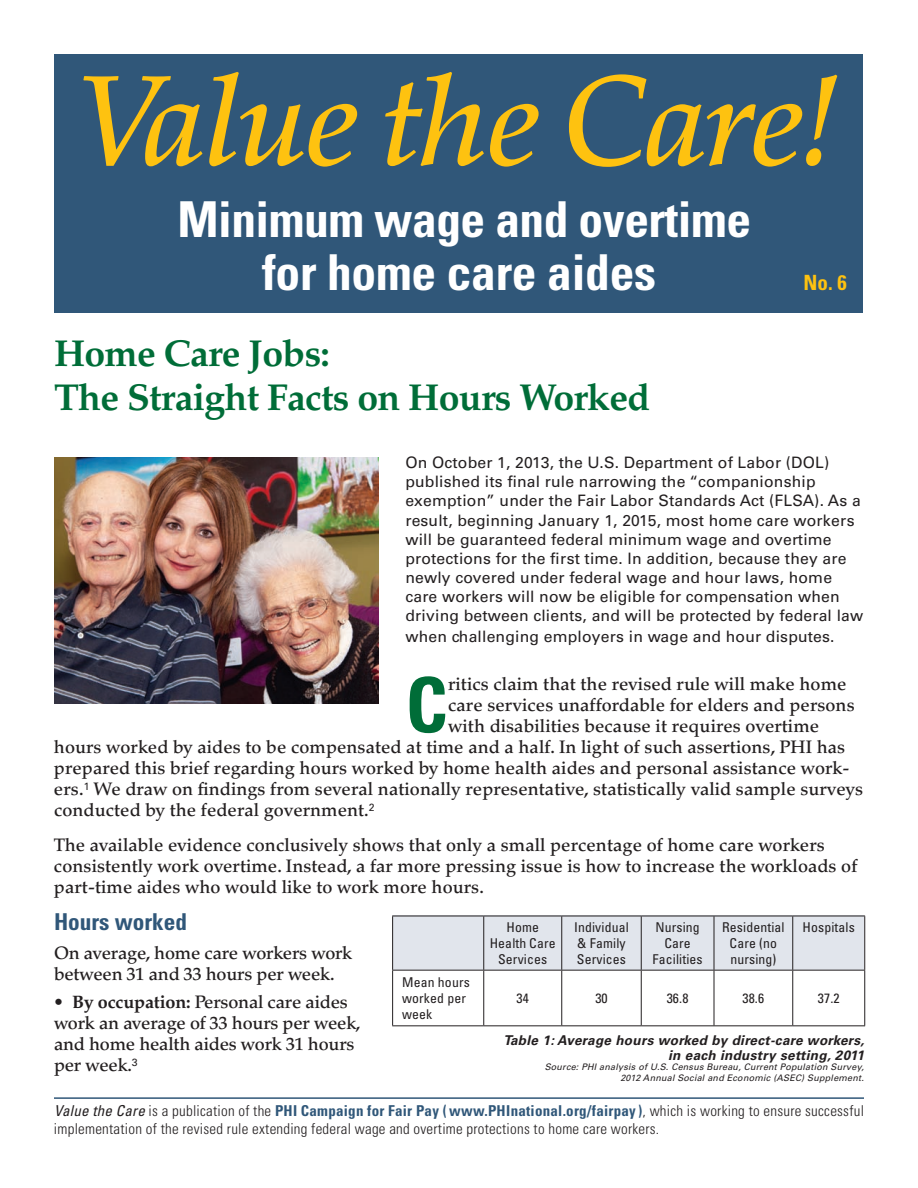
<style>
.page{position:relative;width:918px;height:1188px;background:#fff}
.page>*{position:absolute;margin:0;border:0;box-sizing:border-box;transform-origin:0 0}
.t1{font:italic 500 127.5px "Palatino LT Std";letter-spacing:-.02em;color:#fec210}
.t2{font:700 condensed 76.2px "Univers LT Std";color:#006d38}
.t3{font:700 condensed 49.5px/52.5px "Univers LT Std";letter-spacing:-.01em;color:#fff;text-align:center}
.t4{font:700 37.5px "Palatino LT Std";letter-spacing:-.02em;color:#006d38}
.t5{font:700 condensed 23.25px "Univers LT Std";color:#305779}
.t6{font:700 condensed 21px "Univers LT Std";color:#fec210}
.t7{font:500 18px/21px "Palatino LT Std";letter-spacing:.005em;color:#231f20}
.t8{font:15.75px/19px "Univers LT Std";letter-spacing:.01em;color:#231f20}
.t9{font:300 condensed 15px/18px "Univers LT Std";letter-spacing:.015em;color:#231f20}
.t10{font:condensed 13.5px/16.2px "Univers LT Std";letter-spacing:.01em;color:#231f20;text-align:center}
.t11{font:italic 700 13.5px/15px "Univers LT Std";letter-spacing:.025em;color:#231f20;text-align:right}
.t12{font:italic 9px/10.8px "Univers LT Std";letter-spacing:.025em;color:#231f20;text-align:right}
.s1{font-weight:700}
.s2{font-weight:400;font-style:italic}
.s3{font-weight:700;color:#305779}
</style>
<div class="page">
<div style="left:54px;top:54px;width:808px;height:259px;background:#305779"></div>
<hr style="left:54px;top:1097px;width:810px;height:2px;background:#305779">
<img style="left:54px;top:458px;width:324px;height:245px">
<div style="left:392px;top:916px;width:472px;height:54px;background:#e1e5ec"></div>
<hr style="left:392px;top:916px;width:92px;height:1px;background:#231f20">
<hr style="left:392px;top:916px;width:1px;height:54px;background:#231f20">
<hr style="left:484px;top:916px;width:78px;height:1px;background:#231f20">
<hr style="left:483px;top:916px;width:1px;height:54px;background:#231f20">
<hr style="left:562px;top:916px;width:79px;height:1px;background:#231f20">
<hr style="left:561px;top:916px;width:1px;height:54px;background:#231f20">
<hr style="left:641px;top:916px;width:73px;height:1px;background:#231f20">
<hr style="left:641px;top:916px;width:1px;height:54px;background:#231f20">
<hr style="left:714px;top:916px;width:79px;height:1px;background:#231f20">
<hr style="left:714px;top:916px;width:1px;height:54px;background:#231f20">
<hr style="left:793px;top:916px;width:72px;height:1px;background:#231f20">
<hr style="left:792px;top:916px;width:1px;height:54px;background:#231f20">
<hr style="left:864px;top:916px;width:1px;height:54px;background:#231f20">
<hr style="left:392px;top:970px;width:92px;height:1px;background:#231f20">
<hr style="left:392px;top:971px;width:1px;height:54px;background:#231f20">
<hr style="left:484px;top:970px;width:78px;height:1px;background:#231f20">
<hr style="left:483px;top:971px;width:1px;height:54px;background:#231f20">
<hr style="left:562px;top:970px;width:79px;height:1px;background:#231f20">
<hr style="left:561px;top:971px;width:1px;height:54px;background:#231f20">
<hr style="left:641px;top:970px;width:73px;height:1px;background:#231f20">
<hr style="left:641px;top:971px;width:1px;height:54px;background:#231f20">
<hr style="left:714px;top:970px;width:79px;height:1px;background:#231f20">
<hr style="left:714px;top:971px;width:1px;height:54px;background:#231f20">
<hr style="left:793px;top:970px;width:72px;height:1px;background:#231f20">
<hr style="left:792px;top:971px;width:1px;height:54px;background:#231f20">
<hr style="left:864px;top:971px;width:1px;height:54px;background:#231f20">
<hr style="left:392px;top:1025px;width:92px;height:1px;background:#231f20">
<hr style="left:484px;top:1025px;width:78px;height:1px;background:#231f20">
<hr style="left:562px;top:1025px;width:79px;height:1px;background:#231f20">
<hr style="left:641px;top:1025px;width:73px;height:1px;background:#231f20">
<hr style="left:714px;top:1025px;width:79px;height:1px;background:#231f20">
<hr style="left:793px;top:1025px;width:72px;height:1px;background:#231f20">
<p class="t1" style="left:79px;top:47px;width:759px">Value the Care!</p>
<p class="t3" style="left:177px;top:193px;width:575px">Minimum wage and overtime for home care aides</p>
<p class="t6" style="left:804px;top:269px;width:45px">No. 6</p>
<p class="t4" style="left:54px;top:332px;width:277px">Home Care Jobs:</p>
<p class="t4" style="left:54px;top:376px;width:598px">The Straight Facts on Hours Worked</p>
<p class="t8" style="left:405px;top:453px;width:459px">On October 1, 2013, the U.S. Department of Labor (DOL) published its final rule narrowing the “companionship exemption” under the Fair Labor Standards Act (FLSA). As a result, beginning January 1, 2015, most home care workers will be guaranteed federal minimum wage and overtime protections for the first time. In addition, because they are newly covered under federal wage and hour laws, home care workers will now be eligible for compensation when driving between clients, and will be protected by federal law</p>
<p class="t8" style="left:405px;top:627px;width:431px">when challenging employers in wage and hour disputes.</p>
<p class="t2" style="left:405px;top:658px;width:44px">C</p>
<p class="t7" style="left:448px;top:674px;width:400px">ritics claim that the revised rule will make home</p>
<p class="t7" style="left:448px;top:695px;width:408px">care services unaffordable for elders and persons</p>
<p class="t7" style="left:448px;top:716px;width:373px">with disabilities because it requires overtime</p>
<p class="t7" style="left:54px;top:737px;width:793px">hours worked by aides to be compensated at time and a half. In light of such assertions, PHI has</p>
<p class="t7" style="left:54px;top:758px;width:797px">prepared this brief regarding hours worked by home health aides and personal assistance work-</p>
<p class="t7" style="left:54px;top:779px;width:811px">ers.<sup>1</sup> We draw on findings from several nationally representative, statistically valid sample surveys</p>
<p class="t7" style="left:54px;top:800px;width:322px">conducted by the federal government.<sup>2</sup></p>
<p class="t7" style="left:54px;top:834px;width:805px">The available evidence conclusively shows that only a small percentage of home care workers consistently work overtime. Instead, a far more pressing issue is how to increase the workloads of part-time aides who would like to work more hours.</p>
<p class="t5" style="left:54px;top:908px;width:135px">Hours worked</p>
<p class="t7" style="left:54px;top:942px;width:300px">On average, home care workers work between 31 and 33 hours per week.</p>
<p class="t7" style="left:54px;top:992px;width:308px">• <span class="s1">By occupation:</span> Personal care aides work an average of 33 hours per week, and home health aides work 31 hours per week.<sup>3</sup></p>
<p class="t10" style="left:490px;top:919px;width:67px">Home<br>Health Care<br>Services</p>
<p class="t10" style="left:574px;top:919px;width:56px;text-align:left">Individual &amp; Family<br>Services</p>
<p class="t10" style="left:653px;top:919px;width:52px">Nursing<br>Care<br>Facilities</p>
<p class="t10" style="left:722px;top:919px;width:64px">Residential<br>Care (no nursing)</p>
<p class="t10" style="left:803px;top:919px;width:54px">Hospitals</p>
<p class="t10" style="left:402px;top:974px;width:69px;text-align:left">Mean hours worked per week</p>
<p class="t10" style="left:517px;top:990px;width:14px">34</p>
<p class="t10" style="left:595px;top:990px;width:14px">30</p>
<p class="t10" style="left:667px;top:990px;width:23px">36.8</p>
<p class="t10" style="left:742px;top:990px;width:23px">38.6</p>
<p class="t10" style="left:818px;top:990px;width:23px">37.2</p>
<p class="t11" style="left:504px;top:1033px;width:362px">Table 1: Average hours worked by direct-care workers, in each industry setting, 2011</p>
<p class="t12" style="left:545px;top:1062px;width:321px">Source: PHI analysis of U.S. Census Bureau, Current Population Survey,<br>2012 Annual Social and Economic (ASEC) Supplement.</p>
<p class="t9" style="left:54px;top:1101px;width:812px"><span class="s2">Value the Care</span> is a publication of the <span class="s3">PHI Campaign for Fair Pay ( www.PHInational.org/fairpay )</span>, which is working to ensure successful implementation of the revised rule extending federal wage and overtime protections to home care workers.</p>
</div>
